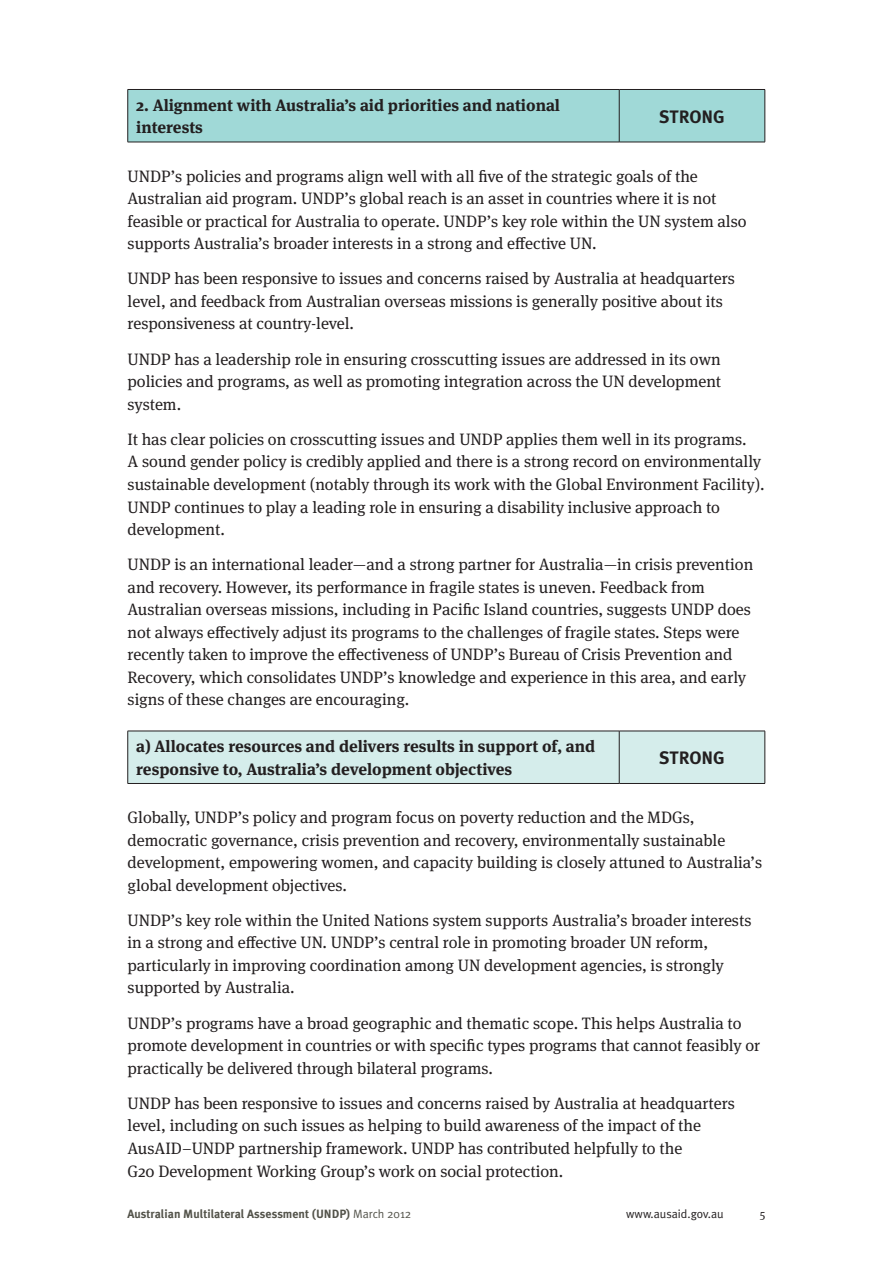
<style>
.page{position:relative;width:893px;height:1263px;background:#fff}
.page>*{position:absolute;margin:0;border:0;box-sizing:border-box;transform-origin:0 0}
._08bbbb_RIGHT_COLUMN{font:700 18px "Meta Plus";color:#231f20}
._04__BODY_TEXT{font:16.5px/22.5px "Meta Serif OT";color:#231f20}
._04__BODY_TEXT-2{font:700 16.5px/22.5px "Meta Serif OT";color:#231f20}
.t1{font:700 12px "Meta Plus";color:#53534a}
.t2{font:12px "Meta Plus Normal";color:#231f20}
.t3{font:12px "Meta Serif OT";color:#231f20}
.s1{font-family:"Meta Plus Normal";font-weight:400}
</style>
<div class="page">
<div style="left:128px;top:90px;width:637px;height:52px;background:#a0d9d7"></div>
<hr style="left:128px;top:89px;width:491px;height:1px;background:#231f20">
<hr style="left:619px;top:89px;width:146px;height:1px;background:#231f20">
<hr style="left:619px;top:90px;width:1px;height:52px;background:#231f20">
<hr style="left:128px;top:142px;width:491px;height:1px;background:#231f20">
<hr style="left:619px;top:142px;width:146px;height:1px;background:#231f20">
<hr style="left:127px;top:90px;width:1px;height:52px;background:#231f20">
<hr style="left:765px;top:90px;width:1px;height:52px;background:#231f20">
<div style="left:128px;top:732px;width:637px;height:51px;background:#d5edeb"></div>
<hr style="left:128px;top:731px;width:491px;height:1px;background:#231f20">
<hr style="left:619px;top:731px;width:146px;height:1px;background:#231f20">
<hr style="left:619px;top:731px;width:1px;height:52px;background:#231f20">
<hr style="left:128px;top:783px;width:491px;height:1px;background:#231f20">
<hr style="left:619px;top:783px;width:146px;height:1px;background:#231f20">
<hr style="left:127px;top:731px;width:1px;height:52px;background:#231f20">
<hr style="left:765px;top:731px;width:1px;height:52px;background:#231f20">
<p class="_04__BODY_TEXT-2" style="left:136px;top:94px;width:425px">2. Alignment with Australia’s aid priorities and national interests</p>
<p class="_08bbbb_RIGHT_COLUMN" style="left:659px;top:106px;width:67px">STRONG</p>
<p class="_04__BODY_TEXT" style="left:128px;top:165px;width:620px">UNDP’s policies and programs align well with all five of the strategic goals of the Australian aid program. UNDP’s global reach is an asset in countries where it is not feasible or practical for Australia to operate. UNDP’s key role within the UN system also supports Australia’s broader interests in a strong and effective UN.</p>
<p class="_04__BODY_TEXT" style="left:128px;top:268px;width:609px">UNDP has been responsive to issues and concerns raised by Australia at headquarters level, and feedback from Australian overseas missions is generally positive about its responsiveness at country-level.</p>
<p class="_04__BODY_TEXT" style="left:128px;top:348px;width:595px;text-align:justify">UNDP has a leadership role in ensuring crosscutting issues are addressed in its own policies and programs, as well as promoting integration across the UN development system.</p>
<p class="_04__BODY_TEXT" style="left:128px;top:428px;width:639px">It has clear policies on crosscutting issues and UNDP applies them well in its programs.<br>A sound gender policy is credibly applied and there is a strong record on environmentally sustainable development (notably through its work with the Global Environment Facility).<br>UNDP continues to play a leading role in ensuring a disability inclusive approach to development.</p>
<p class="_04__BODY_TEXT" style="left:128px;top:554px;width:627px">UNDP is an international leader—and a strong partner for Australia—in crisis prevention and recovery. However, its performance in fragile states is uneven. Feedback from Australian overseas missions, including in Pacific Island countries, suggests UNDP does not always effectively adjust its programs to the challenges of fragile states. Steps were recently taken to improve the effectiveness of UNDP’s Bureau of Crisis Prevention and Recovery, which consolidates UNDP’s knowledge and experience in this area, and early signs of these changes are encouraging.</p>
<p class="_04__BODY_TEXT-2" style="left:136px;top:736px;width:460px">a) Allocates resources and delivers results in support of, and responsive to, Australia’s development objectives</p>
<p class="_08bbbb_RIGHT_COLUMN" style="left:659px;top:747px;width:67px">STRONG</p>
<p class="_04__BODY_TEXT" style="left:128px;top:806px;width:636px">Globally, UNDP’s policy and program focus on poverty reduction and the MDGs, democratic governance, crisis prevention and recovery, environmentally sustainable development, empowering women, and capacity building is closely attuned to Australia’s global development objectives.</p>
<p class="_04__BODY_TEXT" style="left:128px;top:909px;width:625px">UNDP’s key role within the United Nations system supports Australia’s broader interests in a strong and effective UN. UNDP’s central role in promoting broader UN reform, particularly in improving coordination among UN development agencies, is strongly supported by Australia.</p>
<p class="_04__BODY_TEXT" style="left:128px;top:1012px;width:634px">UNDP’s programs have a broad geographic and thematic scope. This helps Australia to promote development in countries or with specific types programs that cannot feasibly or practically be delivered through bilateral programs.</p>
<p class="_04__BODY_TEXT" style="left:128px;top:1092px;width:609px">UNDP has been responsive to issues and concerns raised by Australia at headquarters level, including on such issues as helping to build awareness of the impact of the AusAID–UNDP partnership framework. UNDP has contributed helpfully to the<br>G20 Development Working Group’s work on social protection.</p>
<p class="t1" style="left:128px;top:1207px;width:285px">Australian Multilateral Assessment (UNDP) <span class="s1">March 2012</span></p>
<p class="t2" style="left:626px;top:1207px;width:99px">www.ausaid.gov.au</p>
<p class="t3" style="left:760px;top:1207px;width:7px">5</p>
</div>
